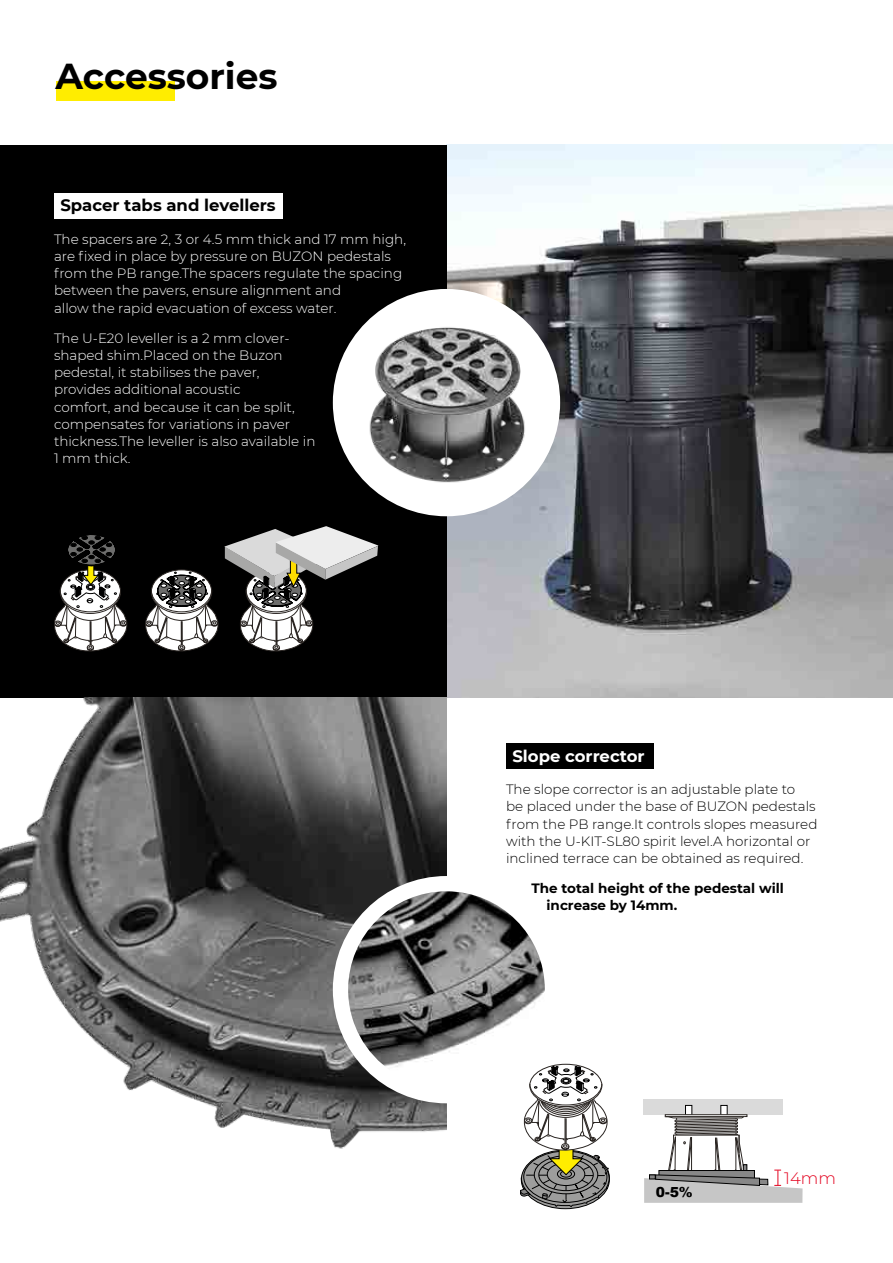
<style>
.page{position:relative;width:893px;height:1263px;background:#fff}
.page>*{position:absolute;margin:0;border:0;box-sizing:border-box;transform-origin:0 0}
.t1{font:700 36px "Montserrat";color:#000}
.t2{font:700 16.5px "Montserrat";color:#000}
.t3{font:700 16.5px "Montserrat";color:#fff}
.t4{font:300 16.5px "Montserrat";color:#e40521}
.t5{font:900 13.95px "Arial";color:#000}
.t6{font:300 13.5px/17.2px "Montserrat";color:#fff}
.t7{font:300 13.5px/17.2px "Montserrat";color:#000}
.t8{font:700 13.5px/17.2px "Montserrat";color:#000}
</style>
<div class="page">
<img style="left:446px;top:145px;width:446px;height:552px">
<hr style="left:892px;top:145px;width:1px;height:552px;background:#000">
<div style="left:0;top:145px;width:446px;height:552px;background:#000"></div>
<img style="left:0;top:697px;width:446px;height:452px">
<div style="left:56px;top:81px;width:119px;height:20px;background:#ffed00"></div>
<div style="left:333px;top:876px;width:227px;height:227px;background:#fff;border-radius:50%"></div>
<div style="left:333px;top:289px;width:227px;height:227px;background:#fff;border-radius:50%"></div>
<img style="left:348px;top:891px;width:197px;height:180px">
<img style="left:348px;top:304px;width:197px;height:190px">
<div style="left:644px;top:1099px;width:139px;height:15px;background:#dadada"></div>
<div style="left:685px;top:1105px;width:7px;height:9px;background:#fff"></div>
<div style="left:685px;top:1105px;width:7px;height:9px;border:1px solid #000"></div>
<div style="left:721px;top:1105px;width:6px;height:9px;background:#fff"></div>
<svg style="left:54px;top:535px;width:74px;height:117px"></svg>
<svg style="left:145px;top:526px;width:234px;height:126px"></svg>
<svg style="left:518px;top:1062px;width:92px;height:148px"></svg>
<svg style="left:644px;top:1114px;width:158px;height:89px"></svg>
<div style="left:54px;top:193px;width:229px;height:25px;background:#fff"></div>
<div style="left:506px;top:743px;width:148px;height:25px;background:#000"></div>
<h1 class="t1" style="left:56px;top:50px;width:224px">Accessories</h1>
<p class="t2" style="left:60px;top:194px;width:217px">Spacer tabs and levellers</p>
<p class="t6" style="left:54px;top:230px;width:354px">The spacers are 2, 3 or 4.5 mm thick and 17 mm high, are fixed in place by pressure on BUZON pedestals from the PB range.The spacers regulate the spacing between the pavers, ensure alignment and<br>allow the rapid evacuation of excess water.</p>
<p class="t6" style="left:54px;top:329px;width:263px">The U-E20 leveller is a 2 mm clover&shy;shaped shim.Placed on the Buzon pedestal, it stabilises the paver, provides additional acoustic<br>comfort, and because it can be split, compensates for variations in paver thickness.The leveller is also available in<br>1 mm thick.</p>
<p class="t3" style="left:512px;top:744px;width:134px">Slope corrector</p>
<p class="t7" style="left:506px;top:780px;width:313px">The slope corrector is an adjustable plate to<br>be placed under the base of BUZON pedestals from the PB range.It controls slopes measured with the U-KIT-SL80 spirit level.A horizontal or inclined terrace can be obtained as required.</p>
<p class="t8" style="left:546px;top:879px;width:239px;text-indent:-15px">The total height of the pedestal will increase by 14mm.</p>
<p class="t5" style="left:656px;top:1182px;width:39px">0-5%</p>
<p class="t4" style="left:784px;top:1166px;width:53px">14mm</p>
</div>
